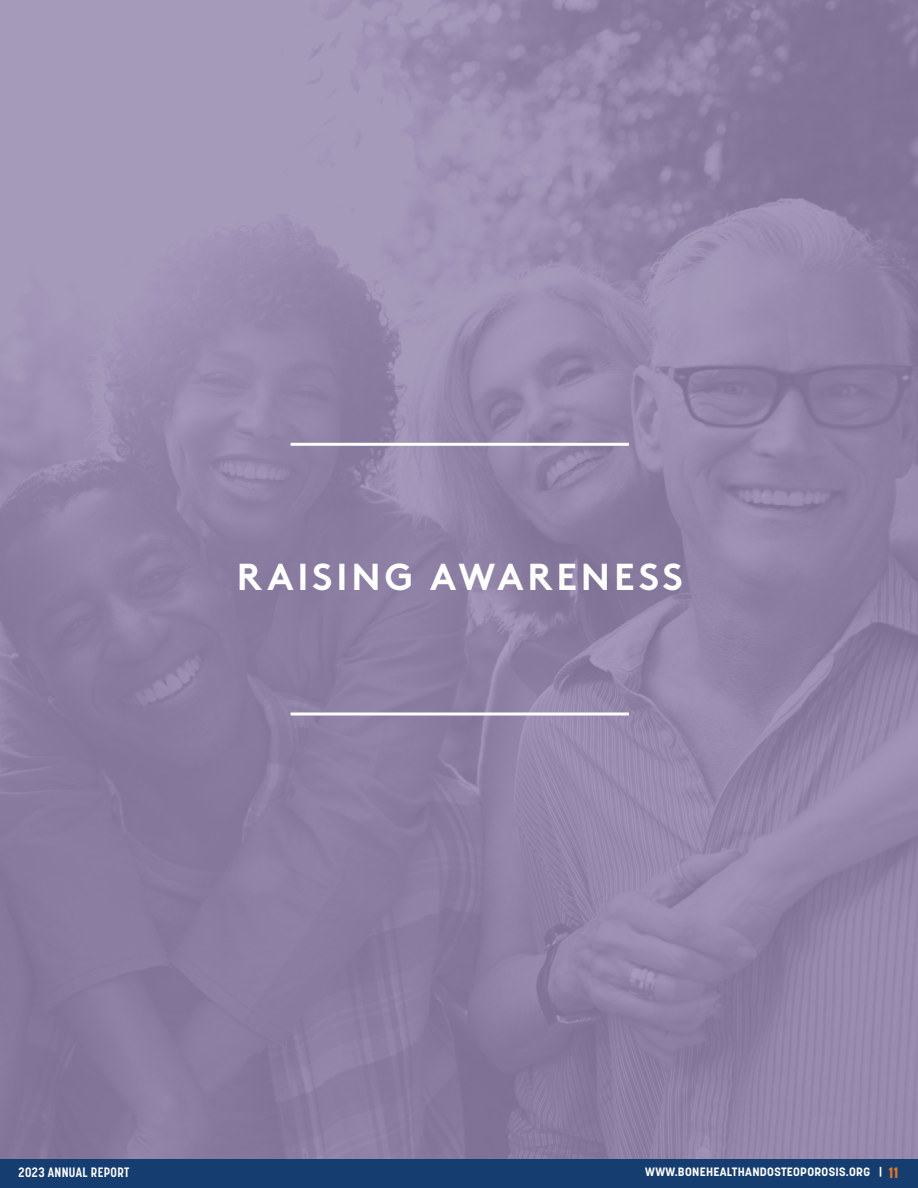
<style>
.page{position:relative;width:918px;height:1188px;background:#fff}
.page>*{position:absolute;margin:0;border:0;box-sizing:border-box;transform-origin:0 0}
.Paragraph_Style_1{font:700 37.5px "Brown";letter-spacing:.105em;color:#fff}
.t1{font:700 13.5px "Korolev Condensed";letter-spacing:.025em;color:#fff}
.t2{font:700 12px "Korolev";letter-spacing:.025em;color:#fff}
.s1{font-family:"Korolev Condensed";font-weight:800;font-size:15px;color:#db7829}
</style>
<div class="page">
<div style="left:0;top:1159px;width:918px;height:29px;background:#163d6f"></div>
<img style="left:0;top:0;width:918px;height:1159px">
<svg style="left:292px;top:712px;width:335px;height:4px"></svg>
<hr style="left:292px;top:443px;width:335px;height:3px;background:#fff">
<p class="Paragraph_Style_1" style="left:237px;top:547px;width:447px">RAISING AWARENESS</p>
<p class="t1" style="left:19px;top:1164px;width:112px">2023 ANNUAL REPORT</p>
<p class="t2" style="left:645px;top:1164px;width:255px">WWW.BONEHEALTHANDOSTEOPOROSIS.ORG | <span class="s1">11</span></p>
</div>
